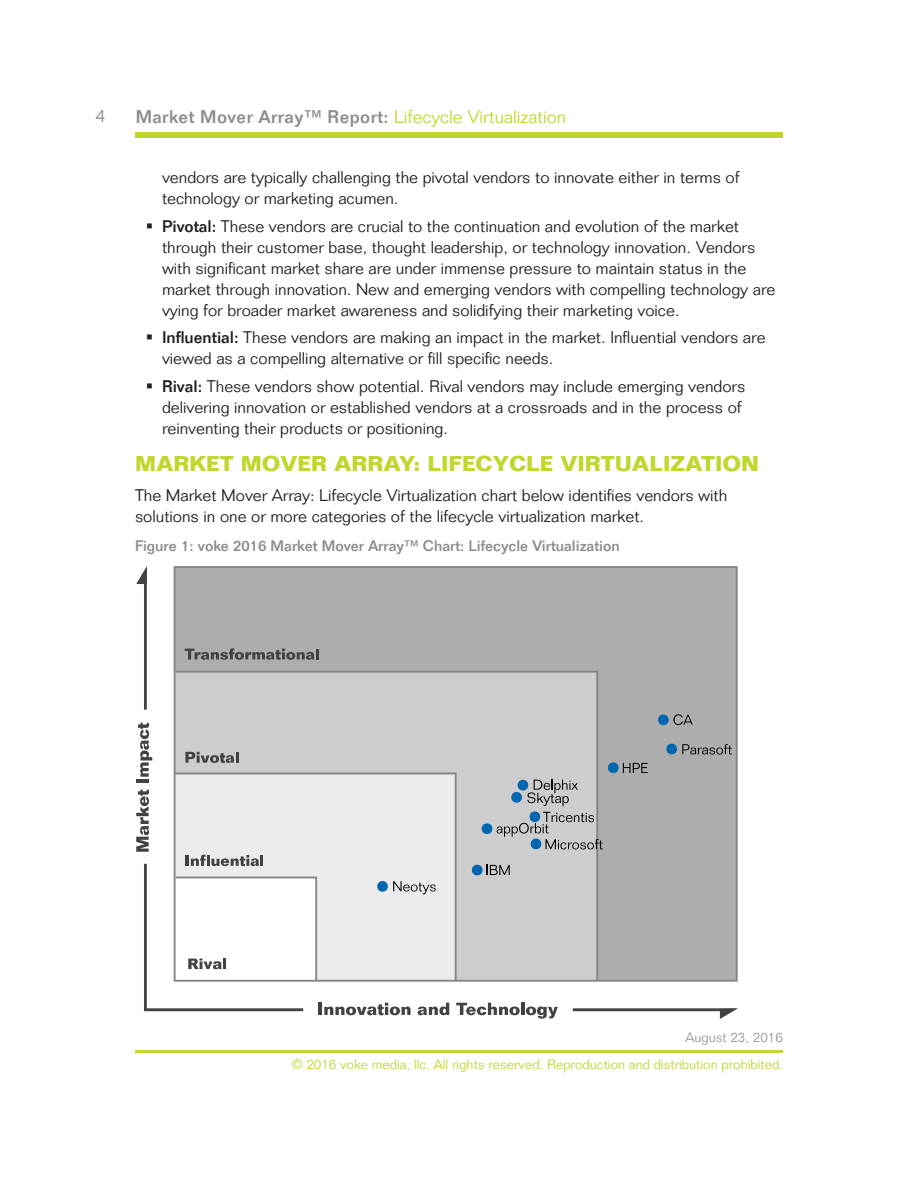
<style>
.page{position:relative;width:918px;height:1188px;background:#fff}
.page>*{position:absolute;margin:0;border:0;box-sizing:border-box;transform-origin:0 0}
.Heading_1{font:700 21px "Folio";color:#c1d72f}
.t1{font:500 18px "Folio";letter-spacing:.025em;color:#8b8d90}
.t2{font:300 18px "Folio";color:#8b8d90}
.Body_Text{font:300 16.5px/21px "Folio";color:#231f20}
.t3{font:500 15px "Folio";color:#8b8d90}
.t4{font:300 13.5px "Folio";color:#c1d72f}
.t5{font:300 13.5px "Folio";color:#999}
.s1{font-weight:300;color:#c1d72f}
.s2{font-weight:500}
</style>
<div class="page">
<hr style="left:135px;top:1050px;width:648px;height:3px;background:#c1d72f">
<div style="left:135px;top:132px;width:648px;height:6px;background:#c1d72f"></div>
<svg style="left:136px;top:566px;width:11px;height:144px"></svg>
<svg style="left:174px;top:566px;width:564px;height:416px;fill:#adadad"></svg>
<hr style="left:318px;top:1003px;width:4px;height:12px;background:#424242">
<svg style="left:324px;top:1003px;width:87px;height:12px"></svg>
<svg style="left:418px;top:1003px;width:31px;height:12px"></svg>
<svg style="left:456px;top:1003px;width:102px;height:16px"></svg>
<svg style="left:573px;top:1008px;width:165px;height:11px"></svg>
<svg style="left:136px;top:789px;width:181px;height:222px"></svg>
<hr style="left:136px;top:779px;width:13px;height:4px;background:#424242">
<svg style="left:138px;top:723px;width:14px;height:54px"></svg>
<svg style="left:377px;top:881px;width:59px;height:13px"></svg>
<svg style="left:471px;top:864px;width:39px;height:12px"></svg>
<svg style="left:666px;top:743px;width:66px;height:12px"></svg>
<svg style="left:657px;top:714px;width:36px;height:12px"></svg>
<svg style="left:481px;top:762px;width:167px;height:88px"></svg>
<p class="t2" style="left:96px;top:104px;width:12px">4</p>
<p class="t1" style="left:136px;top:106px;width:432px">Market Mover Array™ Report: <span class="s1">Lifecycle Virtualization</span></p>
<p class="Body_Text" style="left:162px;top:167px;width:579px">vendors are typically challenging the pivotal vendors to innovate either in terms of technology or marketing acumen.</p>
<p class="Body_Text" style="left:162px;top:216px;width:615px"><span class="s2">Pivotal:</span> These vendors are crucial to the continuation and evolution of the market through their customer base, thought leadership, or technology innovation. Vendors with significant market share are under immense pressure to maintain status in the market through innovation. New and emerging vendors with compelling technology are vying for broader market awareness and solidifying their marketing voice.</p>
<p class="Body_Text" style="left:162px;top:327px;width:605px"><span class="s2">Influential:</span> These vendors are making an impact in the market. Influential vendors are viewed as a compelling alternative or fill specific needs.</p>
<p class="Body_Text" style="left:162px;top:376px;width:585px"><span class="s2">Rival:</span> These vendors show potential. Rival vendors may include emerging vendors delivering innovation or established vendors at a crossroads and in the process of reinventing their products or positioning.</p>
<p class="Heading_1" style="left:135px;top:451px;width:626px">MARKET MOVER ARRAY: LIFECYCLE VIRTUALIZATION</p>
<p class="Body_Text" style="left:135px;top:485px;width:594px">The Market Mover Array: Lifecycle Virtualization chart below identifies vendors with solutions in one or more categories of the lifecycle virtualization market.</p>
<p class="t3" style="left:135px;top:537px;width:486px">Figure 1: voke 2016 Market Mover Array™ Chart: Lifecycle Virtualization</p>
<p class="t5" style="left:685px;top:1030px;width:99px">August 23, 2016</p>
<p class="t4" style="left:292px;top:1057px;width:493px">© 2016 voke media, llc. All rights reserved. Reproduction and distribution prohibited.</p>
</div>
